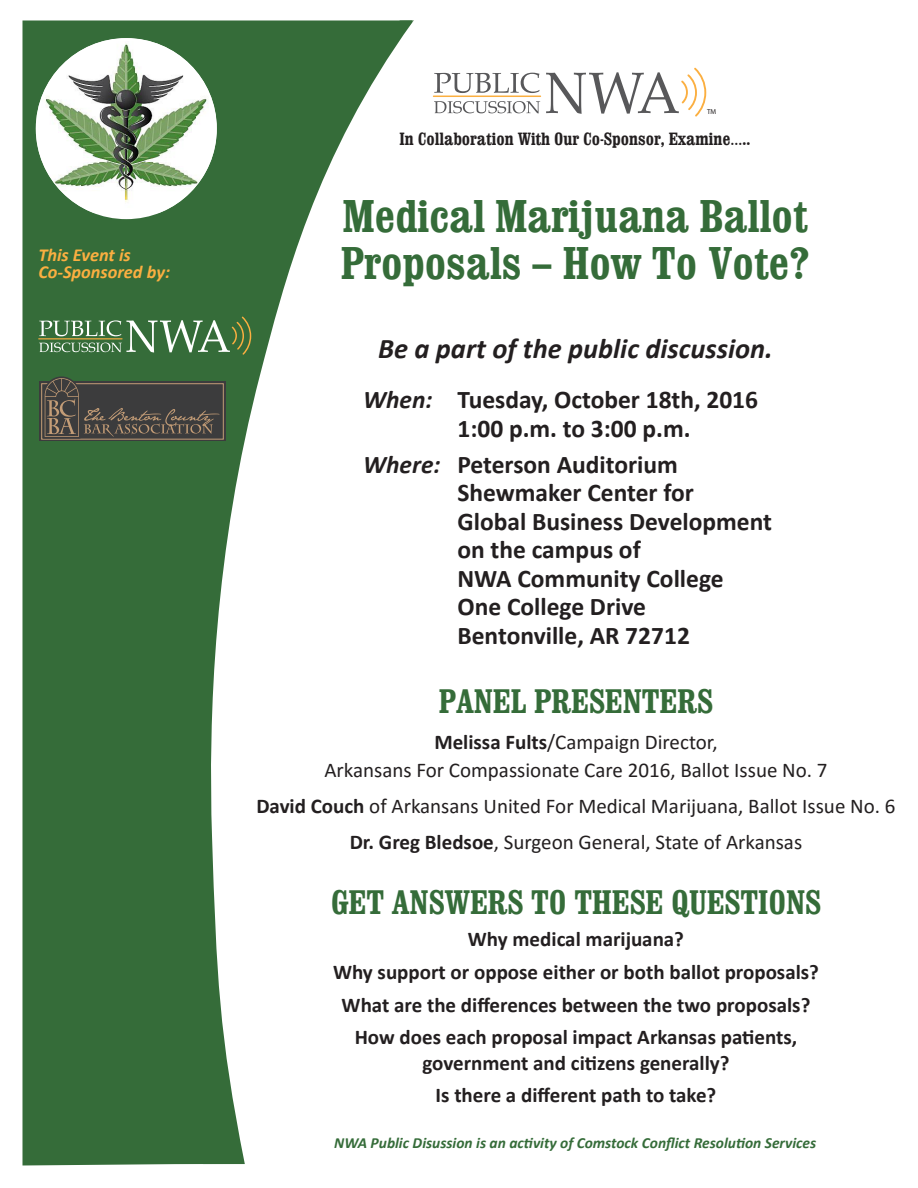
<style>
.page{position:relative;width:918px;height:1188px;background:#fff}
.page>*{position:absolute;margin:0;border:0;box-sizing:border-box;transform-origin:0 0}
.t1{font:700 condensed 46.5px/46.5px "Clarendon";color:#356c39}
.t2{font:700 condensed 34.5px "Clarendon";color:#356c39}
.t3{font:italic 700 28.5px "Calibri";color:#231f20}
.t4{font:700 25.5px/28.5px "Calibri";color:#231f20}
.t5{font:700 21px/32.7px "Calibri";color:#231f20;text-align:center}
.t6{font:21px/28.5px "Calibri";color:#231f20;text-align:center}
.t7{font:italic 700 18.3px/17px "Calibri";color:#fbaf41}
.t8{font:700 condensed 18px "Clarendon";color:#231f20}
.t9{font:italic 700 15.45px "Calibri";color:#356c39}
.t10{font:7.05px "Myriad Pro";color:#231f20}
.s1{font-style:italic}
.s2{font-weight:700}
</style>
<div class="page">
<div style="left:22px;top:20px;width:391px;height:1145px;background:#356c39"></div>
<svg style="left:181px;top:20px;width:231px;height:1144px"></svg>
<svg style="left:39px;top:382px;width:187px;height:59px"></svg>
<div style="left:41px;top:383px;width:183px;height:56px;border:1px solid #c49d77"></div>
<svg style="left:43px;top:376px;width:177px;height:63px;background:#4c4b43"></svg>
<hr style="left:38px;top:338px;width:85px;height:1px;background:#fbaf41">
<svg style="left:39px;top:317px;width:212px;height:38px;background:#5f885d"></svg>
<img style="left:36px;top:38px;width:181px;height:175px">
<svg style="left:434px;top:73px;width:106px;height:20px"></svg>
<svg style="left:434px;top:101px;width:106px;height:12px"></svg>
<hr style="left:433px;top:96px;width:108px;height:1px;background:#fbaf41">
<svg style="left:546px;top:68px;width:160px;height:49px"></svg>
<p class="t7" style="left:38px;top:245px;width:133px">This Event is<br>Co-Sponsored by:</p>
<p class="t10" style="left:707px;top:107px;width:11px">TM</p>
<p class="t8" style="left:400px;top:128px;width:352px">In Collaboration With Our Co-Sponsor, Examine…..</p>
<h1 class="t1" style="left:341px;top:193px;width:470px">Medical Marijuana Ballot<br>Proposals – How To Vote?</h1>
<h3 class="t3" style="left:378px;top:328px;width:396px">Be a part of the public discussion.</h3>
<p class="t4" style="left:458px;top:384px;width:302px;text-indent:-95px"><span class="s1">When:</span> Tuesday, October 18th, 2016<br>1:00 p.m. to 3:00 p.m.</p>
<p class="t4" style="left:458px;top:449px;width:316px;text-indent:-95px"><span class="s1">Where:</span> Peterson Auditorium<br>Shewmaker Center for<br>Global Business Development on the campus of<br>NWA Community College<br>One College Drive<br>Bentonville, AR 72712</p>
<h2 class="t2" style="left:439px;top:680px;width:276px">PANEL PRESENTERS</h2>
<p class="t6" style="left:324px;top:727px;width:505px"><span class="s2">Melissa Fults</span>/Campaign Director,<br>Arkansans For Compassionate Care 2016, Ballot Issue No. 7</p>
<p class="t6" style="left:256px;top:787px;width:641px;line-height:36px"><span class="s2">David Couch</span> of Arkansans United For Medical Marijuana, Ballot Issue No. 6<br><span class="s2">Dr. Greg Bledsoe</span>, Surgeon General, State of Arkansas</p>
<h2 class="t2" style="left:331px;top:881px;width:492px">GET ANSWERS TO THESE QUESTIONS</h2>
<p class="t5" style="left:333px;top:922px;width:487px">Why medical marijuana?<br>Why support or oppose either or both ballot proposals?<br>What are the differences between the two proposals?<br>How does each proposal impact Arkansas patients,</p>
<p class="t5" style="left:422px;top:1045px;width:309px">government and citizens generally?<br>Is there a different path to take?</p>
<p class="t9" style="left:334px;top:1132px;width:483px">NWA Public Disussion is an activity of Comstock Conflict Resolution Services</p>
</div>
